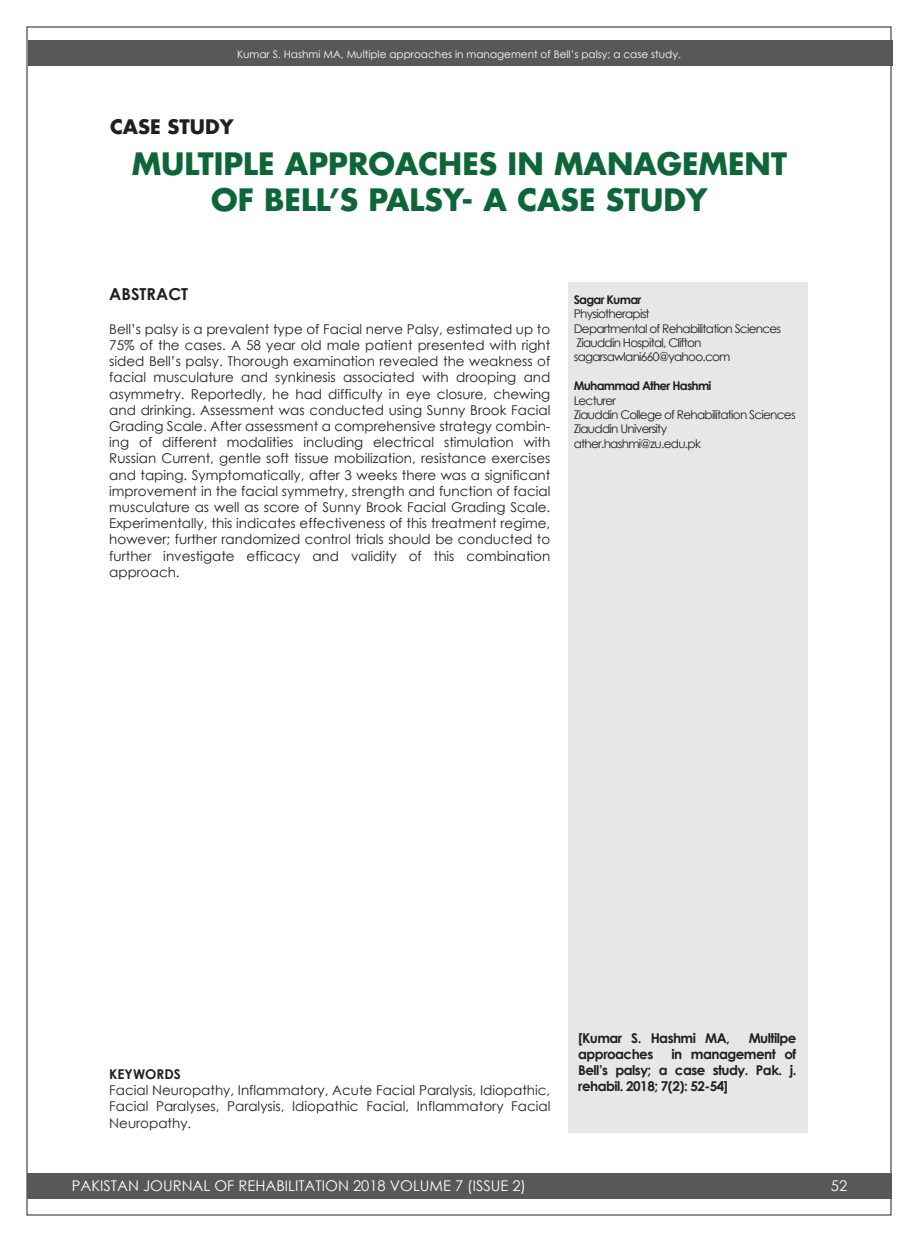
<style>
.page{position:relative;width:918px;height:1242px;background:#fff}
.page>*{position:absolute;margin:0;border:0;box-sizing:border-box;transform-origin:0 0}
.t1{font:700 30px/36px "Futura Std";color:#0c6638;text-align:center}
.t2{font:700 19.5px "Futura Std";color:#231f20}
.t3{font:700 16.5px "Century Gothic";color:#231f20}
.t4{font:14.7px "Century Gothic";color:#fff}
.t5{font:13.5px/16.2px "Century Gothic";color:#231f20;text-align:justify}
.t6{font:700 13.5px/16.2px "Century Gothic";letter-spacing:-.04em;color:#231f20;text-align:justify}
.t7{font:700 13.5px "Century Gothic";color:#231f20}
.t8{font:12px/14.4px "Century Gothic";letter-spacing:-.06em;color:#231f20}
.t9{font:700 12px "Century Gothic";letter-spacing:-.06em;color:#231f20}
.t10{font:10.5px "Century Gothic";color:#fff}
</style>
<div class="page">
<div style="left:28px;top:40px;width:864px;height:26px;background:#57585a"></div>
<div style="left:27px;top:1173px;width:864px;height:26px;background:#57585a"></div>
<div style="left:568px;top:283px;width:240px;height:850px;background:#e6e7e9"></div>
<p class="t10" style="left:237px;top:47px;width:445px">Kumar S. Hashmi MA, Multiple approaches in management of Bell’s palsy; a case study.</p>
<h2 class="t2" style="left:110px;top:114px;width:125px">CASE STUDY</h2>
<h1 class="t1" style="left:132px;top:145px;width:657px">MULTIPLE APPROACHES IN MANAGEMENT<br>OF BELL’S PALSY- A CASE STUDY</h1>
<p class="t3" style="left:109px;top:283px;width:80px">ABSTRACT</p>
<p class="t5" style="left:109px;top:321px;width:443px">Bell’s palsy is a prevalent type of Facial nerve Palsy, estimated up to 75% of the cases. A 58 year old male patient presented with right sided Bell’s palsy. Thorough examination revealed the weakness of facial musculature and synkinesis associated with drooping and asymmetry. Reportedly, he had difficulty in eye closure, chewing and drinking. Assessment was conducted using Sunny Brook Facial Grading Scale. After assessment a comprehensive strategy combin&shy;ing of different modalities including electrical stimulation with Russian Current, gentle soft tissue mobilization, resistance exercises and taping. Symptomatically, after 3 weeks there was a significant improvement in the facial symmetry, strength and function of facial musculature as well as score of Sunny Brook Facial Grading Scale.<br>Experimentally, this indicates effectiveness of this treatment regime, however; further randomized control trials should be conducted to further investigate efficacy and validity of this combination approach.</p>
<p class="t9" style="left:574px;top:292px;width:69px">Sagar Kumar</p>
<p class="t8" style="left:574px;top:307px;width:209px">Physiotherapist<br>Departmental of Rehabilitation Sciences<br>Ziauddin Hospital, Clifton sagarsawlani660@yahoo.com</p>
<p class="t9" style="left:574px;top:378px;width:139px">Muhammad Ather Hashmi</p>
<p class="t8" style="left:574px;top:393px;width:223px">Lecturer<br>Ziauddin College of Rehabilitation Sciences<br>Ziauddin University ather.hashmi@zu.edu.pk</p>
<p class="t7" style="left:109px;top:1066px;width:73px">KEYWORDS</p>
<p class="t5" style="left:109px;top:1082px;width:443px">Facial Neuropathy, Inflammatory, Acute Facial Paralysis, Idiopathic, Facial Paralyses, Paralysis, Idiopathic Facial, Inflammatory Facial Neuropathy.</p>
<p class="t6" style="left:578px;top:1029px;width:153px">[Kumar S. Hashmi MA,</p>
<p class="t6" style="left:749px;top:1029px;width:49px">Multilpe</p>
<p class="t6" style="left:578px;top:1046px;width:77px">approaches</p>
<p class="t6" style="left:578px;top:1046px;width:220px;text-indent:93px">in management of Bell’s palsy; a case study. Pak. j. rehabil. 2018; 7(2): 52-54]</p>
<p class="t4" style="left:72px;top:1175px;width:456px">PAKISTAN JOURNAL OF REHABILITATION 2018 VOLUME 7 (ISSUE 2)</p>
<p class="t4" style="left:831px;top:1175px;width:18px">52</p>
</div>
